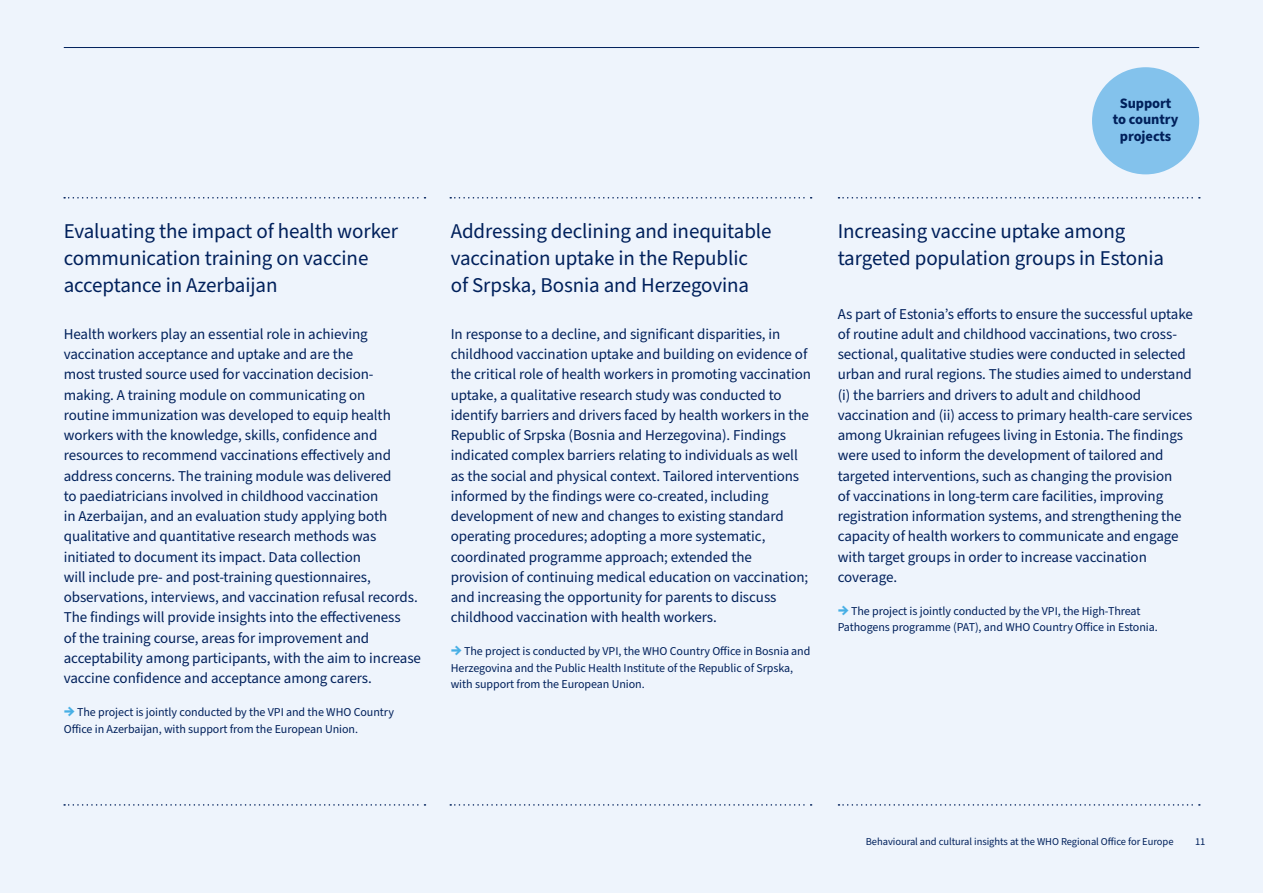
<style>
.page{position:relative;width:1263px;height:893px;background:#eef4fc}
.page>*{position:absolute;margin:0;border:0;box-sizing:border-box;transform-origin:0 0}
.t1{font:21px/27px "Source Sans Pro";letter-spacing:-.005em;color:#00205b}
.Brødtekst_Source_10_13_BLÅ{font:15px/20.2px "Source Sans Pro";letter-spacing:-.005em;color:#00205b}
.Brødtekst_Source_10_13_BLÅ-2{font:700 14.4px "Source Sans Pro";letter-spacing:-.005em;color:#00205b}
.Project_tekst{font:12px/16.5px "Source Sans Pro";letter-spacing:-.005em;color:#00205b}
.t2{font:10.5px "Source Sans Pro";letter-spacing:-.005em;color:#00205b}
.s1{font-weight:700;font-size:18px;color:#47afe5}
</style>
<div class="page">
<hr style="left:64px;top:47px;width:1135px;height:1px;background:#00205b">
<svg style="left:64px;top:804px;width:361px;height:2px"></svg>
<svg style="left:64px;top:197px;width:361px;height:2px"></svg>
<svg style="left:450px;top:804px;width:362px;height:2px"></svg>
<svg style="left:450px;top:197px;width:362px;height:2px"></svg>
<svg style="left:838px;top:804px;width:362px;height:2px"></svg>
<svg style="left:838px;top:197px;width:362px;height:2px"></svg>
<div style="left:1092px;top:67px;width:107px;height:107px;background:#83c2ec;border-radius:50%"></div>
<p class="Brødtekst_Source_10_13_BLÅ-2" style="left:1120px;top:94px;width:53px">Support</p>
<p class="Brødtekst_Source_10_13_BLÅ-2" style="left:1113px;top:110px;width:67px">to country</p>
<p class="Brødtekst_Source_10_13_BLÅ-2" style="left:1120px;top:126px;width:53px">projects</p>
<h3 class="t1" style="left:64px;top:218px;width:336px">Evaluating the impact of health worker communication training on vaccine acceptance in Azerbaijan</h3>
<p class="Brødtekst_Source_10_13_BLÅ" style="left:64px;top:324px;width:359px">Health workers play an essential role in achieving vaccination acceptance and uptake and are the<br>most trusted source used for vaccination decision&shy;making. A training module on communicating on<br>routine immunization was developed to equip health workers with the knowledge, skills, confidence and resources to recommend vaccinations effectively and address concerns. The training module was delivered<br>to paediatricians involved in childhood vaccination<br>in Azerbaijan, and an evaluation study applying both qualitative and quantitative research methods was initiated to document its impact. Data collection<br>will include pre- and post-training questionnaires, observations, interviews, and vaccination refusal records.<br>The findings will provide insights into the effectiveness<br>of the training course, areas for improvement and acceptability among participants, with the aim to increase vaccine confidence and acceptance among carers.</p>
<p class="Project_tekst" style="left:64px;top:704px;width:332px"><span class="s1">→</span> The project is jointly conducted by the VPI and the WHO Country<br>Office in Azerbaijan, with support from the European Union.</p>
<h3 class="t1" style="left:451px;top:218px;width:322px">Addressing declining and inequitable vaccination uptake in the Republic<br>of Srpska, Bosnia and Herzegovina</h3>
<p class="Brødtekst_Source_10_13_BLÅ" style="left:451px;top:324px;width:362px">In response to a decline, and significant disparities, in childhood vaccination uptake and building on evidence of the critical role of health workers in promoting vaccination uptake, a qualitative research study was conducted to identify barriers and drivers faced by health workers in the Republic of Srpska (Bosnia and Herzegovina). Findings indicated complex barriers relating to individuals as well as the social and physical context. Tailored interventions informed by the findings were co-created, including development of new and changes to existing standard operating procedures; adopting a more systematic, coordinated programme approach; extended the provision of continuing medical education on vaccination; and increasing the opportunity for parents to discuss childhood vaccination with health workers.</p>
<p class="Project_tekst" style="left:451px;top:643px;width:361px"><span class="s1">→</span> The project is conducted by VPI, the WHO Country Office in Bosnia and<br>Herzegovina and the Public Health Institute of the Republic of Srpska, with support from the European Union.</p>
<h3 class="t1" style="left:838px;top:218px;width:328px">Increasing vaccine uptake among targeted population groups in Estonia</h3>
<p class="Brødtekst_Source_10_13_BLÅ" style="left:838px;top:304px;width:357px">As part of Estonia’s efforts to ensure the successful uptake of routine adult and childhood vaccinations, two cross&shy;sectional, qualitative studies were conducted in selected urban and rural regions. The studies aimed to understand (i) the barriers and drivers to adult and childhood vaccination and (ii) access to primary health-care services among Ukrainian refugees living in Estonia. The findings were used to inform the development of tailored and targeted interventions, such as changing the provision<br>of vaccinations in long-term care facilities, improving registration information systems, and strengthening the capacity of health workers to communicate and engage with target groups in order to increase vaccination coverage.</p>
<p class="Project_tekst" style="left:838px;top:603px;width:321px"><span class="s1">→</span> The project is jointly conducted by the VPI, the High-Threat<br>Pathogens programme (PAT), and WHO Country Office in Estonia.</p>
<p class="t2" style="left:866px;top:835px;width:309px">Behavioural and cultural insights at the WHO Regional Office for Europe</p>
<p class="t2" style="left:1195px;top:835px;width:12px">11</p>
</div>
